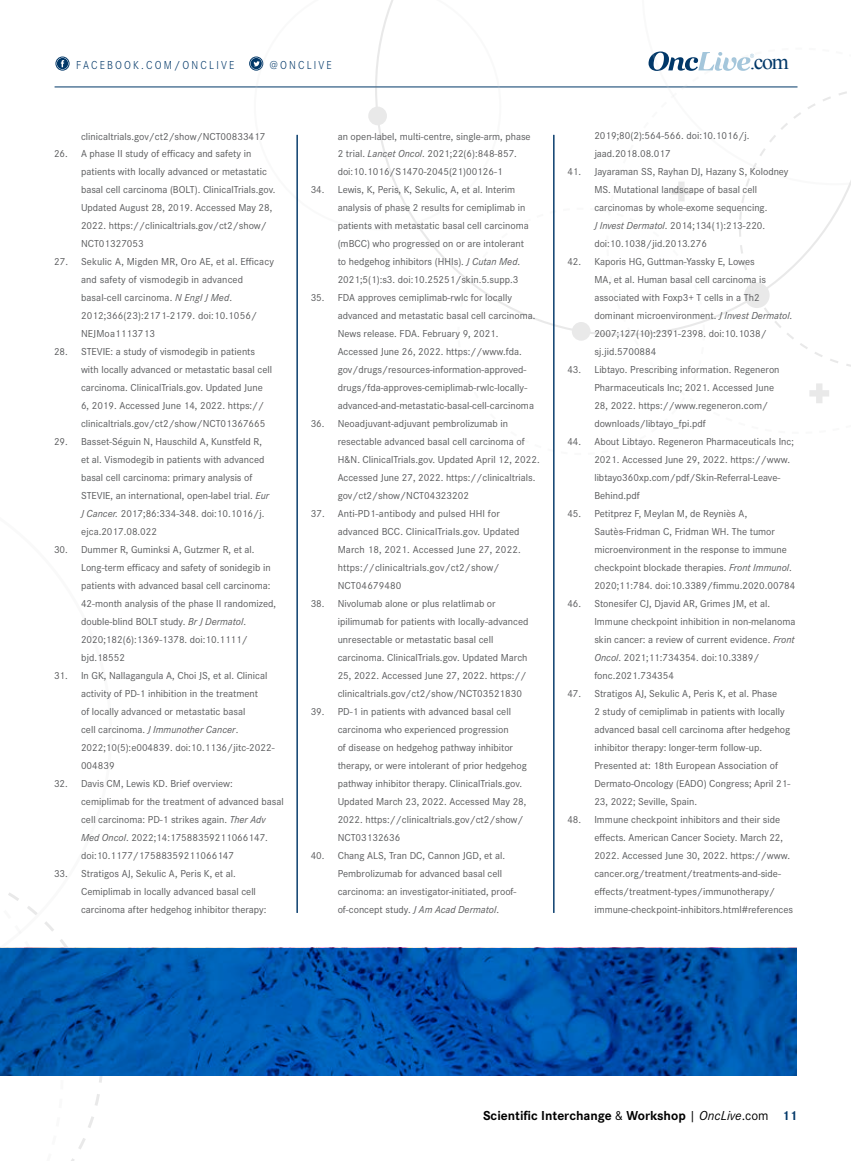
<style>
.page{position:relative;width:851px;height:1161px;background:#fff}
.page>*{position:absolute;margin:0;border:0;box-sizing:border-box;transform-origin:0 0}
.t1{font:21.9px "Times New Roman";color:#003768}
.t2{font:700 13.5px "Corporate S";color:#000}
.t3{font:300 12px "Corporate S";letter-spacing:.2em;color:#003768;scale:.9 1}
.t4{font:10.5px/18px "Corporate S";color:#58595b}
.s1{font-style:italic}
.s2{font-weight:400}
.s3{font-weight:400;font-style:italic}
.s4{color:#003768}
</style>
<div class="page">
<hr style="left:55px;top:87px;width:742px;height:1px;background:#003768">
<div style="left:56px;top:57px;width:13px;height:13px;border:1px solid #003768;border-radius:50%"></div>
<div style="left:57px;top:58px;width:11px;height:11px;background:#003768;border-radius:50%"></div>
<svg style="left:61px;top:60px;width:3px;height:7px"></svg>
<div style="left:249px;top:57px;width:14px;height:13px;border:1px solid #003768;border-radius:50%"></div>
<svg style="left:250px;top:58px;width:12px;height:11px"></svg>
<svg style="left:254px;top:0;width:214px;height:230px"></svg>
<svg style="left:397px;top:0;width:21px;height:224px"></svg>
<div style="left:368px;top:107px;width:19px;height:18px;background:#e9e9e9;border-radius:50%"></div>
<svg style="left:468px;top:51px;width:383px;height:319px"></svg>
<svg style="left:809px;top:383px;width:20px;height:20px"></svg>
<svg style="left:0;top:893px;width:103px;height:268px"></svg>
<hr style="left:297px;top:135px;width:1px;height:778px;background:#003768">
<hr style="left:553px;top:135px;width:1px;height:778px;background:#003768">
<svg style="left:0;top:948px;width:796px;height:128px;background:#0053aa"></svg>
<p class="t3" style="left:76px;top:58px;width:177px">FACEBOOK.COM/ONCLIVE</p>
<p class="t3" style="left:270px;top:58px;width:70px">@ONCLIVE</p>
<h1 class="t1" style="left:749px;top:47px;width:41px">.com</h1>
<p class="t4" style="left:81px;top:127px;width:186px">clinicaltrials.gov/ct2/show/NCT00833417</p>
<p class="t4" style="left:81px;top:145px;width:196px;text-indent:-27px">26. A phase II study of efficacy and safety in patients with locally advanced or metastatic basal cell carcinoma (BOLT). ClinicalTrials.gov.<br>Updated August 28, 2019. Accessed May 28, 2022. https://clinicaltrials.gov/ct2/show/ NCT01327053</p>
<p class="t4" style="left:81px;top:253px;width:194px;text-indent:-27px">27. Sekulic A, Migden MR, Oro AE, et al. Efficacy and safety of vismodegib in advanced basal-cell carcinoma. <span class="s1">N Engl J Med</span>.<br>2012;366(23):2171-2179. doi:10.1056/ NEJMoa1113713</p>
<p class="t4" style="left:81px;top:343px;width:193px;text-indent:-27px">28. STEVIE: a study of vismodegib in patients with locally advanced or metastatic basal cell carcinoma. ClinicalTrials.gov. Updated June 6, 2019. Accessed June 14, 2022. https:// clinicaltrials.gov/ct2/show/NCT01367665</p>
<p class="t4" style="left:81px;top:433px;width:189px;text-indent:-27px">29. Basset-Séguin N, Hauschild A, Kunstfeld R, et al. Vismodegib in patients with advanced basal cell carcinoma: primary analysis of STEVIE, an international, open-label trial. <span class="s1">Eur J Cancer.</span> 2017;86:334-348. doi:10.1016/j. ejca.2017.08.022</p>
<p class="t4" style="left:81px;top:541px;width:196px;text-indent:-27px">30. Dummer R, Guminksi A, Gutzmer R, et al.<br>Long-term efficacy and safety of sonidegib in patients with advanced basal cell carcinoma:<br>42-month analysis of the phase II randomized, double-blind BOLT study. <span class="s1">Br J Dermatol</span>.<br>2020;182(6):1369-1378. doi:10.1111/ bjd.18552</p>
<p class="t4" style="left:81px;top:667px;width:195px;text-indent:-27px">31. In GK, Nallagangula A, Choi JS, et al. Clinical activity of PD-1 inhibition in the treatment<br>of locally advanced or metastatic basal<br>cell carcinoma. <span class="s1">J Immunother Cancer</span>.<br>2022;10(5):e004839. doi:10.1136/jitc-2022- 004839</p>
<p class="t4" style="left:81px;top:775px;width:204px;text-indent:-27px">32. Davis CM, Lewis KD. Brief overview: cemiplimab for the treatment of advanced basal cell carcinoma: PD-1 strikes again. <span class="s1">Ther Adv Med Oncol</span>. 2022;14:17588359211066147. doi:10.1177/17588359211066147</p>
<p class="t4" style="left:81px;top:865px;width:187px;text-indent:-27px">33. Stratigos AJ, Sekulic A, Peris K, et al.<br>Cemiplimab in locally advanced basal cell carcinoma after hedgehog inhibitor therapy:</p>
<p class="t4" style="left:338px;top:127px;width:194px">an open-label, multi-centre, single-arm, phase<br>2 trial. <span class="s1">Lancet Oncol</span>. 2021;22(6):848-857. doi:10.1016/S1470-2045(21)00126-1</p>
<p class="t4" style="left:338px;top:181px;width:192px;text-indent:-27px">34. Lewis, K, Peris, K, Sekulic, A, et al. Interim analysis of phase 2 results for cemiplimab in patients with metastatic basal cell carcinoma (mBCC) who progressed on or are intolerant to hedgehog inhibitors (HHIs). <span class="s1">J Cutan Med</span>.<br>2021;5(1):s3. doi:10.25251/skin.5.supp.3</p>
<p class="t4" style="left:338px;top:289px;width:199px;text-indent:-27px">35. FDA approves cemiplimab-rwlc for locally advanced and metastatic basal cell carcinoma.<br>News release. FDA. February 9, 2021.<br>Accessed June 26, 2022. https://www.fda. gov/drugs/resources-information-approved&shy;drugs/fda-approves-cemiplimab-rwlc-locally&shy;advanced-and-metastatic-basal-cell-carcinoma</p>
<p class="t4" style="left:338px;top:415px;width:203px;text-indent:-27px">36. Neoadjuvant-adjuvant pembrolizumab in resectable advanced basal cell carcinoma of H&amp;N. ClinicalTrials.gov. Updated April 12, 2022.<br>Accessed June 27, 2022. https://clinicaltrials. gov/ct2/show/NCT04323202</p>
<p class="t4" style="left:338px;top:505px;width:184px;text-indent:-27px">37. Anti-PD1-antibody and pulsed HHI for advanced BCC. ClinicalTrials.gov. Updated March 18, 2021. Accessed June 27, 2022. https://clinicaltrials.gov/ct2/show/ NCT04679480</p>
<p class="t4" style="left:338px;top:595px;width:192px;text-indent:-27px">38. Nivolumab alone or plus relatlimab or ipilimumab for patients with locally-advanced unresectable or metastatic basal cell carcinoma. ClinicalTrials.gov. Updated March 25, 2022. Accessed June 27, 2022. https:// clinicaltrials.gov/ct2/show/NCT03521830</p>
<p class="t4" style="left:338px;top:703px;width:191px;text-indent:-27px">39. PD-1 in patients with advanced basal cell carcinoma who experienced progression<br>of disease on hedgehog pathway inhibitor therapy, or were intolerant of prior hedgehog pathway inhibitor therapy. ClinicalTrials.gov.<br>Updated March 23, 2022. Accessed May 28, 2022. https://clinicaltrials.gov/ct2/show/ NCT03132636</p>
<p class="t4" style="left:338px;top:847px;width:180px;text-indent:-27px">40. Chang ALS, Tran DC, Cannon JGD, et al.<br>Pembrolizumab for advanced basal cell carcinoma: an investigator-initiated, proof&shy;of-concept study. <span class="s1">J Am Acad Dermatol</span>.</p>
<p class="t4" style="left:594px;top:127px;width:157px">2019;80(2):564-566. doi:10.1016/j. jaad.2018.08.017</p>
<p class="t4" style="left:594px;top:163px;width:196px;text-indent:-27px">41. Jayaraman SS, Rayhan DJ, Hazany S, Kolodney MS. Mutational landscape of basal cell carcinomas by whole-exome sequencing.<br><span class="s1">J Invest Dermatol</span>. 2014;134(1):213-220. doi:10.1038/jid.2013.276</p>
<p class="t4" style="left:594px;top:253px;width:199px;text-indent:-27px">42. Kaporis HG, Guttman-Yassky E, Lowes<br>MA, et al. Human basal cell carcinoma is associated with Foxp3+ T cells in a Th2 dominant microenvironment. <span class="s1">J Invest Dermatol</span>.<br>2007;127(10):2391-2398. doi:10.1038/ sj.jid.5700884</p>
<p class="t4" style="left:594px;top:361px;width:187px;text-indent:-27px">43. Libtayo. Prescribing information. Regeneron Pharmaceuticals Inc; 2021. Accessed June 28, 2022. https://www.regeneron.com/ downloads/libtayo_fpi.pdf</p>
<p class="t4" style="left:594px;top:433px;width:201px;text-indent:-27px">44. About Libtayo. Regeneron Pharmaceuticals Inc; 2021. Accessed June 29, 2022. https://www. libtayo360xp.com/pdf/Skin-Referral-Leave-Behind.pdf</p>
<p class="t4" style="left:594px;top:505px;width:203px;text-indent:-27px">45. Petitprez F, Meylan M, de Reyniès A, Sautès-Fridman C, Fridman WH. The tumor microenvironment in the response to immune checkpoint blockade therapies. <span class="s1">Front Immunol</span>.<br>2020;11:784. doi:10.3389/fimmu.2020.00784</p>
<p class="t4" style="left:594px;top:595px;width:202px;text-indent:-27px">46. Stonesifer CJ, Djavid AR, Grimes JM, et al.<br>Immune checkpoint inhibition in non-melanoma skin cancer: a review of current evidence. <span class="s1">Front Oncol</span>. 2021;11:734354. doi:10.3389/ fonc.2021.734354</p>
<p class="t4" style="left:594px;top:685px;width:197px;text-indent:-27px">47. Stratigos AJ, Sekulic A, Peris K, et al. Phase<br>2 study of cemiplimab in patients with locally advanced basal cell carcinoma after hedgehog inhibitor therapy: longer-term follow-up.<br>Presented at: 18th European Association of Dermato-Oncology (EADO) Congress; April 21- 23, 2022; Seville, Spain.</p>
<p class="t4" style="left:594px;top:811px;width:200px;text-indent:-27px">48. Immune checkpoint inhibitors and their side effects. American Cancer Society. March 22, 2022. Accessed June 30, 2022. https://www. cancer.org/treatment/treatments-and-side&shy;effects/treatment-types/immunotherapy/ immune-checkpoint-inhibitors.html#references</p>
<p class="t2" style="left:483px;top:1107px;width:316px">Scientific Interchange <span class="s2">&amp;</span> Workshop <span class="s2">|</span> <span class="s3">OncLive</span><span class="s2">.com</span> <span class="s4">11</span></p>
</div>
